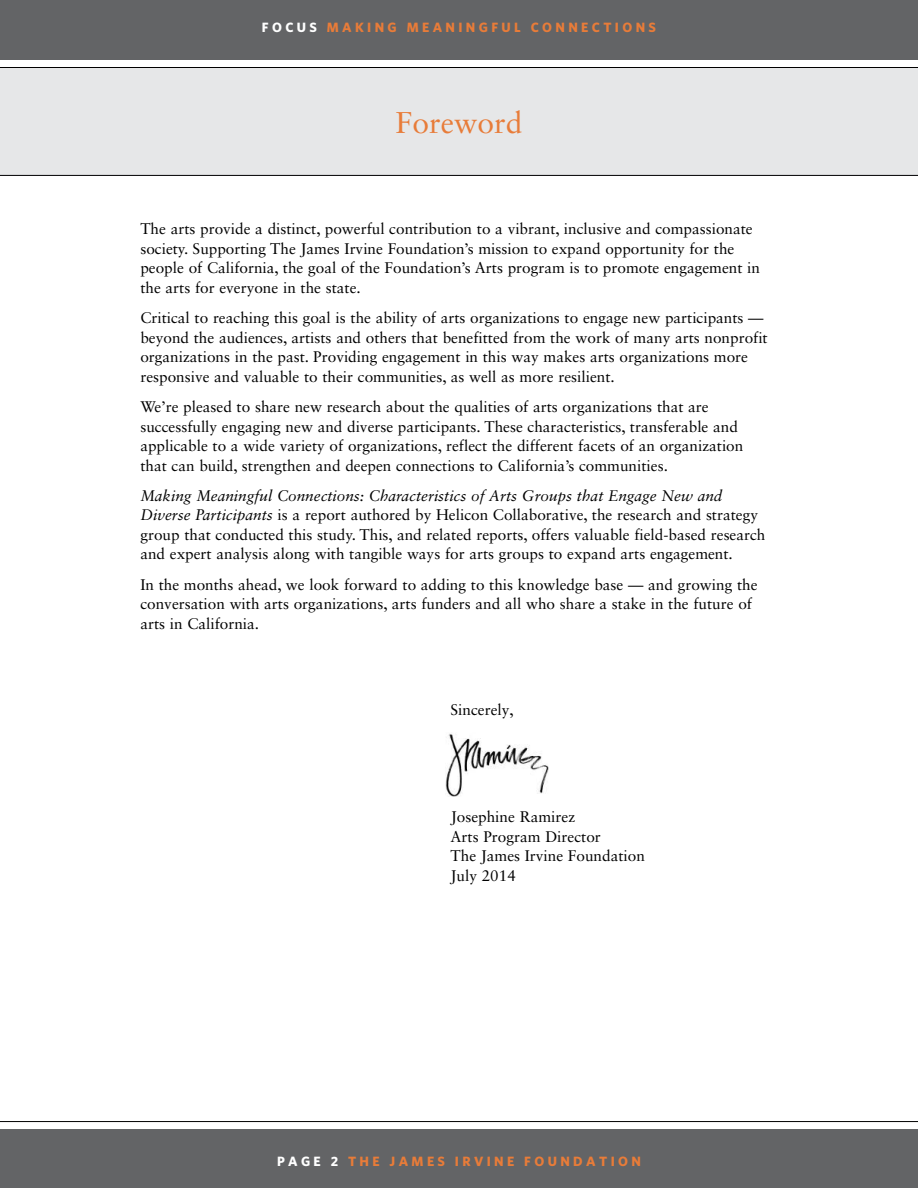
<style>
.page{position:relative;width:918px;height:1188px;background:#fff}
.page>*{position:absolute;margin:0;border:0;box-sizing:border-box;transform-origin:0 0}
.t1{font:30px "Sabon LT Std";color:#e87c39}
.t2{font:15.3px/19.5px "Sabon LT Std";color:#000}
.t3{font:700 13.5px "Whitney";letter-spacing:.25em;color:#e87c39}
.s1{color:#fff}
.s2{font-style:italic}
</style>
<div class="page">
<div style="left:0;top:68px;width:918px;height:107px;background:#e6e7e8"></div>
<hr style="left:0;top:175px;width:918px;height:1px;background:#000">
<hr style="left:0;top:67px;width:918px;height:1px;background:#000">
<div style="left:0;top:0;width:918px;height:59px;background:#636466"></div>
<div style="left:0;top:1130px;width:918px;height:58px;background:#636466"></div>
<hr style="left:0;top:1121px;width:918px;height:1px;background:#000">
<img style="left:446px;top:733px;width:103px;height:63px">
<p class="t3" style="left:262px;top:19px;width:396px"><span class="s1">FOCUS</span> MAKING MEANINGFUL CONNECTIONS</p>
<h1 class="t1" style="left:396px;top:105px;width:128px">Foreword</h1>
<p class="t2" style="left:140px;top:219px;width:621px">The arts provide a distinct, powerful contribution to a vibrant, inclusive and compassionate society. Supporting The James Irvine Foundation’s mission to expand opportunity for the people of California, the goal of the Foundation’s Arts program is to promote engagement in the arts for everyone in the state.</p>
<p class="t2" style="left:140px;top:308px;width:629px">Critical to reaching this goal is the ability of arts organizations to engage new participants — beyond the audiences, artists and others that benefitted from the work of many arts nonprofit organizations in the past. Providing engagement in this way makes arts organizations more responsive and valuable to their communities, as well as more resilient.</p>
<p class="t2" style="left:140px;top:397px;width:605px">We’re pleased to share new research about the qualities of arts organizations that are successfully engaging new and diverse participants. These characteristics, transferable and applicable to a wide variety of organizations, reflect the different facets of an organization that can build, strengthen and deepen connections to California’s communities.</p>
<p class="t2" style="left:140px;top:486px;width:627px"><span class="s2">Making Meaningful Connections: Characteristics of Arts Groups that Engage New and Diverse Participants</span> is a report authored by Helicon Collaborative, the research and strategy group that conducted this study. This, and related reports, offers valuable field-based research and expert analysis along with tangible ways for arts groups to expand arts engagement.</p>
<p class="t2" style="left:140px;top:574px;width:619px">In the months ahead, we look forward to adding to this knowledge base — and growing the conversation with arts organizations, arts funders and all who share a stake in the future of arts in California.</p>
<p class="t2" style="left:451px;top:700px;width:65px">Sincerely,</p>
<p class="t2" style="left:451px;top:807px;width:196px">Josephine Ramirez<br>Arts Program Director<br>The James Irvine Foundation<br>July 2014</p>
<p class="t3" style="left:277px;top:1153px;width:365px"><span class="s1">PAGE 2</span> THE JAMES IRVINE FOUNDATION</p>
</div>
